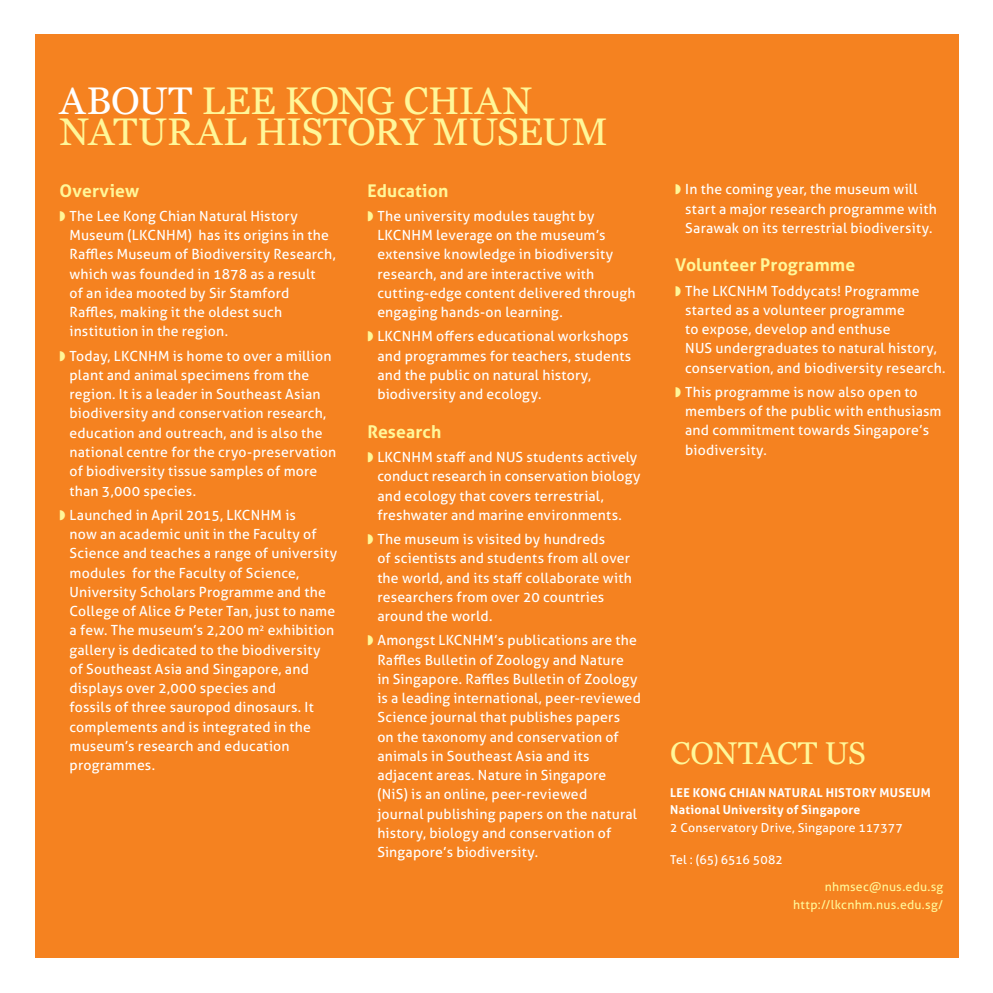
<style>
.page{position:relative;width:993px;height:993px;background:#fff}
.page>*{position:absolute;margin:0;border:0;box-sizing:border-box;transform-origin:0 0}
.t1{font:38.5px/31.5px "Georgia";letter-spacing:-.01em;color:#fff799}
.t2{font:31.5px "Georgia";letter-spacing:-.02em;color:#fff799}
.t3{font:700 17.5px "Aller";letter-spacing:.005em;color:#fff799}
.t4{font:14px/19.2px "Aller";letter-spacing:.015em;color:#fff}
.t5{font:700 12.25px/17.5px "Aller";letter-spacing:.025em;color:#fff}
.t6{font:12.25px/17.5px "Aller";letter-spacing:.02em;color:#fff799;text-align:right}
.t7{font:12.25px "Aller";letter-spacing:.02em;color:#fff}
.t8{font:12.25px "Aller";color:#fff}
.s1{color:#fff}
</style>
<div class="page">
<div style="left:35px;top:35px;width:922px;height:922px;background:#f58220"></div>
<h1 class="t1" style="left:60px;top:85px;width:549px"><span class="s1">ABOUT</span> LEE KONG CHIAN<br>NATURAL HISTORY MUSEUM</h1>
<p class="t3" style="left:367px;top:179px;width:82px">Education</p>
<p class="t4" style="left:377px;top:206px;width:260px">The university modules taught by LKCNHM leverage on the museum’s extensive knowledge in biodiversity research, and are interactive with cutting-edge content delivered through engaging hands-on learning.</p>
<p class="t4" style="left:377px;top:326px;width:255px">LKCNHM offers educational workshops and programmes for teachers, students and the public on natural history, biodiversity and ecology.</p>
<p class="t3" style="left:367px;top:420px;width:75px">Research</p>
<p class="t4" style="left:377px;top:447px;width:265px">LKCNHM staff and NUS students actively conduct research in conservation biology and ecology that covers terrestrial, freshwater and marine environments.</p>
<p class="t4" style="left:377px;top:529px;width:256px">The museum is visited by hundreds<br>of scientists and students from all over the world, and its staff collaborate with researchers from over 20 countries around the world.</p>
<p class="t4" style="left:377px;top:630px;width:265px">Amongst LKCNHM’s publications are the Raffles Bulletin of Zoology and Nature<br>in Singapore. Raffles Bulletin of Zoology is a leading international, peer-reviewed Science journal that publishes papers<br>on the taxonomy and conservation of animals in Southeast Asia and its adjacent areas. Nature in Singapore<br>(NiS) is an online, peer-reviewed<br>journal publishing papers on the natural history, biology and conservation of Singapore’s biodiversity.</p>
<p class="t3" style="left:60px;top:179px;width:81px">Overview</p>
<p class="t4" style="left:69px;top:206px;width:267px">The Lee Kong Chian Natural History Museum (LKCNHM) has its origins in the Raffles Museum of Biodiversity Research, which was founded in 1878 as a result<br>of an idea mooted by Sir Stamford Raffles, making it the oldest such institution in the region.</p>
<p class="t4" style="left:69px;top:346px;width:268px">Today, LKCNHM is home to over a million plant and animal specimens from the region. It is a leader in Southeast Asian biodiversity and conservation research, education and outreach, and is also the national centre for the cryo-preservation of biodiversity tissue samples of more than 3,000 species.</p>
<p class="t4" style="left:69px;top:505px;width:269px">Launched in April 2015, LKCNHM is<br>now an academic unit in the Faculty of Science and teaches a range of university modules for the Faculty of Science, University Scholars Programme and the College of Alice &amp; Peter Tan, just to name a few. The museum’s 2,200 m<sup>2</sup> exhibition gallery is dedicated to the biodiversity of Southeast Asia and Singapore, and displays over 2,000 species and<br>fossils of three sauropod dinosaurs. It complements and is integrated in the museum’s research and education programmes.</p>
<p class="t4" style="left:685px;top:180px;width:253px">In the coming year, the museum will start a major research programme with<br>Sarawak on its terrestrial biodiversity.</p>
<p class="t3" style="left:675px;top:254px;width:181px">Volunteer Programme</p>
<p class="t4" style="left:685px;top:281px;width:262px">The LKCNHM Toddycats! Programme started as a volunteer programme<br>to expose, develop and enthuse<br>NUS undergraduates to natural history, conservation, and biodiversity research.</p>
<p class="t4" style="left:685px;top:382px;width:258px">This programme is now also open to members of the public with enthusiasm and commitment towards Singapore’s biodiversity.</p>
<h2 class="t2" style="left:670px;top:734px;width:197px">CONTACT US</h2>
<p class="t5" style="left:670px;top:783px;width:262px">LEE KONG CHIAN NATURAL HISTORY MUSEUM<br>National University of Singapore</p>
<p class="t7" style="left:670px;top:819px;width:234px">2 Conservatory Drive, Singapore 117377</p>
<p class="t8" style="left:670px;top:851px;width:114px">Tel : (65) 6516 5082</p>
<p class="t6" style="left:793px;top:878px;width:151px">nhmsec@nus.edu.sg http://lkcnhm.nus.edu.sg/</p>
</div>
